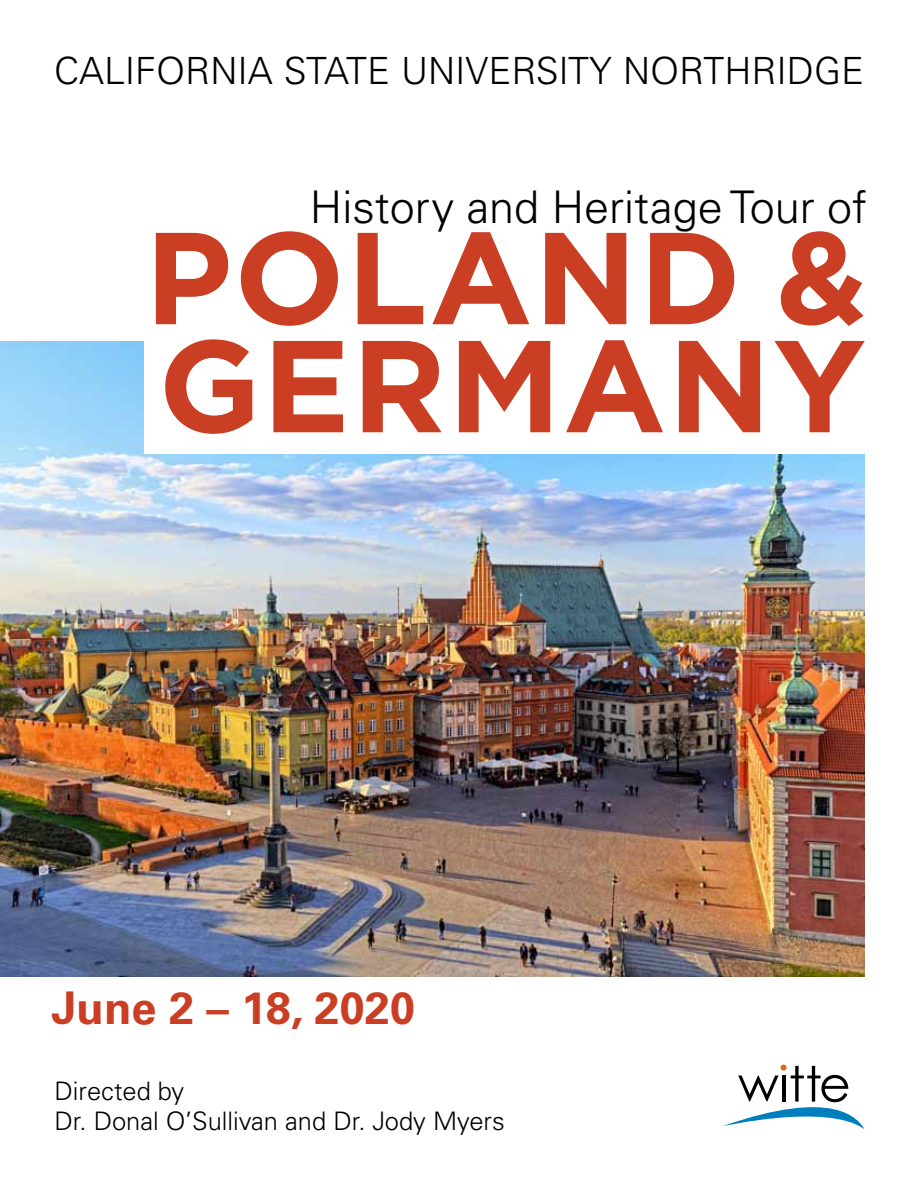
<style>
.page{position:relative;width:918px;height:1188px;background:#fff}
.page>*{position:absolute;margin:0;border:0;box-sizing:border-box;transform-origin:0 0}
.t1{font:700 130.5px/108px "Gotham";letter-spacing:.015em;color:#ca3e23}
.t2{font:300 45px "Univers";color:#000}
.t3{font:700 45px "Univers";color:#ca3e23}
.t4{font:300 37.5px "Univers";color:#000}
.t5{font:300 25.5px/30.6px "Univers";color:#000}
</style>
<div class="page">
<img style="left:1px;top:341px;width:864px;height:635px">
<svg style="left:723px;top:1065px;width:142px;height:64px"></svg>
<div style="left:144px;top:229px;width:723px;height:224px;background:#fff"></div>
<p class="t4" style="left:54px;top:48px;width:812px">California State University Northridge</p>
<p class="t2" style="left:310px;top:179px;width:559px">H istory and H eritage Tour of</p>
<p class="t1" style="left:145px;top:221px;width:724px">POLAND &amp;<br>GERMANY</p>
<p class="t3" style="left:52px;top:982px;width:365px">June 2 – 18, 2020</p>
<p class="t5" style="left:55px;top:1075px;width:452px">Directed by<br>Dr. Donal O’Sullivan and Dr. Jody Myers</p>
</div>
